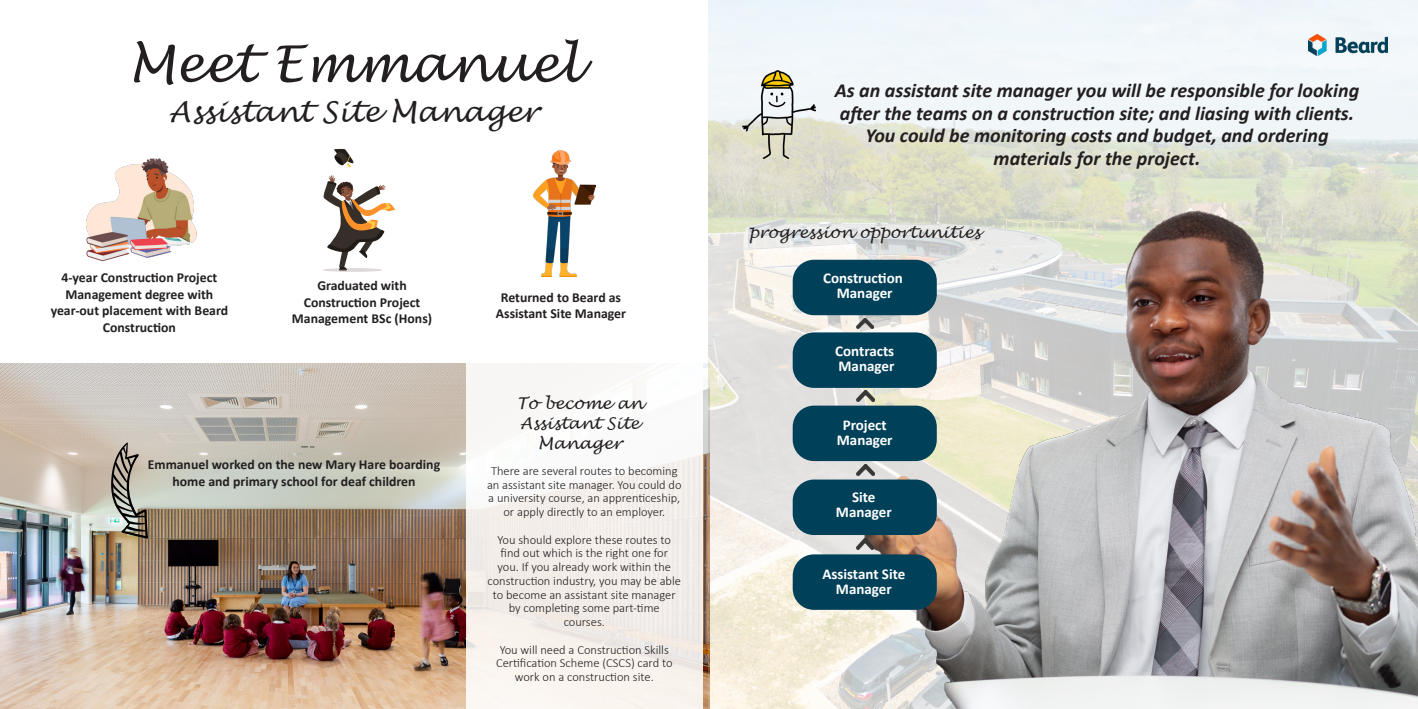
<style>
.page{position:relative;width:1418px;height:709px;background:#fff}
.page>*{position:absolute;margin:0;border:0;box-sizing:border-box;transform-origin:0 0}
.t1{font:italic 50px "Lucida Handwriting";color:#231f20}
.t2{font:italic 28.75px "Lucida Handwriting";color:#231f20}
.t3{font:italic 700 20px/22.5px "Calibri";color:#231f20;text-align:center}
.t4{font:italic 16.25px/20px "Lucida Handwriting";color:#231f20;text-align:center}
.t5{font:700 15px/15px "Calibri";color:#fff;text-align:center}
.t6{font:700 13.75px/16.5px "Calibri";color:#231f20;text-align:center}
.t7{font:300 12.5px/13.8px "Calibri";color:#231f20;text-align:center}
</style>
<div class="page">
<img style="left:0;top:363px;width:709px;height:346px">
<img style="left:709px;top:0;width:708px;height:709px">
<img style="left:854px;top:210px;width:563px;height:499px">
<img style="left:742px;top:70px;width:73px;height:89px">
<div style="left:792px;top:260px;width:144px;height:55px;background:#004059;border-radius:21px"></div>
<div style="left:792px;top:332px;width:144px;height:56px;background:#004059;border-radius:21px"></div>
<div style="left:792px;top:405px;width:144px;height:56px;background:#004059;border-radius:21px"></div>
<div style="left:792px;top:479px;width:144px;height:56px;background:#004059;border-radius:21px"></div>
<div style="left:792px;top:554px;width:144px;height:56px;background:#004059;border-radius:21px"></div>
<div style="left:466px;top:363px;width:236px;height:346px;background:linear-gradient(to bottom,#f8f8f8,#f4ede7)"></div>
<svg style="left:111px;top:442px;width:37px;height:96px;background:#989588"></svg>
<svg style="left:322px;top:268px;width:61px;height:4px"></svg>
<svg style="left:334px;top:148px;width:20px;height:19px"></svg>
<svg style="left:323px;top:175px;width:72px;height:96px"></svg>
<img style="left:86px;top:158px;width:111px;height:102px">
<img style="left:533px;top:151px;width:62px;height:125px">
<img style="left:856px;top:464px;width:18px;height:11px">
<img style="left:856px;top:391px;width:18px;height:10px">
<img style="left:856px;top:318px;width:17px;height:11px">
<img style="left:856px;top:538px;width:17px;height:11px">
<img style="left:1307px;top:34px;width:80px;height:22px">
<p class="t1" style="left:128px;top:34px;width:453px">Meet Emmanuel</p>
<p class="t2" style="left:169px;top:94px;width:371px">Assistant Site Manager</p>
<p class="t6" style="left:62px;top:269px;width:157px">4-year Construction Project</p>
<p class="t6" style="left:51px;top:286px;width:179px">Management degree with year-out placement with Beard<br>Construction</p>
<p class="t6" style="left:292px;top:277px;width:142px">Graduated with<br>Construction Project<br>Management BSc (Hons)</p>
<p class="t6" style="left:496px;top:288px;width:132px">Returned to Beard as<br>Assistant Site Manager</p>
<p class="t6" style="left:148px;top:456px;width:294px">Emmanuel worked on the new Mary Hare boarding home and primary school for deaf children</p>
<p class="t4" style="left:517px;top:394px;width:127px">To become an</p>
<p class="t4" style="left:520px;top:414px;width:121px">Assistant Site<br>Manager</p>
<p class="t7" style="left:487px;top:463px;width:196px">There are several routes to becoming an assistant site manager. You could do a university course, an apprenticeship, or apply directly to an employer.</p>
<p class="t7" style="left:487px;top:532px;width:195px">You should explore these routes to find out which is the right one for<br>you. If you already work within the construction industry, you may be able to become an assistant site manager by completing some part-time courses.</p>
<p class="t7" style="left:496px;top:642px;width:178px">You will need a Construction Skills<br>Certification Scheme (CSCS) card to work on a construction site.</p>
<p class="t3" style="left:834px;top:79px;width:526px">As an assistant site manager you will be responsible for looking after the teams on a construction site; and liasing with clients.<br>You could be monitoring costs and budget, and ordering materials for the project.</p>
<p class="t4" style="left:749px;top:223px;width:233px">progression opportunities</p>
<p class="t5" style="left:823px;top:270px;width:81px">Construction</p>
<p class="t5" style="left:836px;top:285px;width:57px">Manager</p>
<p class="t5" style="left:835px;top:343px;width:60px">Contracts</p>
<p class="t5" style="left:838px;top:358px;width:57px">Manager</p>
<p class="t5" style="left:842px;top:417px;width:46px">Project</p>
<p class="t5" style="left:836px;top:432px;width:57px">Manager</p>
<p class="t5" style="left:852px;top:490px;width:25px">Site</p>
<p class="t5" style="left:836px;top:505px;width:57px">Manager</p>
<p class="t5" style="left:822px;top:566px;width:84px">Assistant Site<br>Manager</p>
</div>
